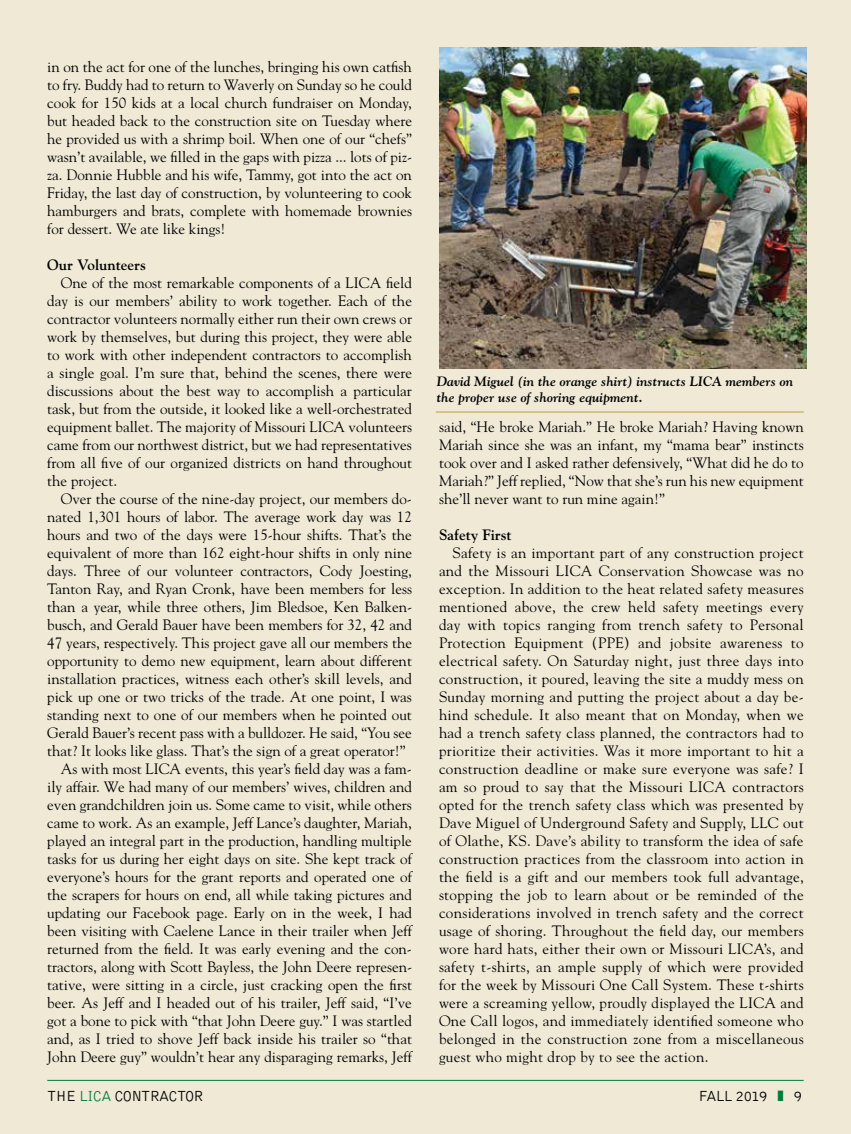
<style>
.page{position:relative;width:851px;height:1134px;background:#fff}
.page>*{position:absolute;margin:0;border:0;box-sizing:border-box;transform-origin:0 0}
.t1{font:15px/18px "Goudy";color:#000;text-align:justify}
.t2{font:300 15px "Bell Gothic";letter-spacing:-.04em;color:#000}
.t3{font:700 15px "Goudy";color:#000}
.t4{font:italic 700 13.5px/16.2px "Goudy";color:#000}
.s1{color:#007d3a}
</style>
<div class="page">
<div style="left:0;top:0;width:850px;height:1134px;background:#efe9d6"></div>
<hr style="left:47px;top:1080px;width:756px;height:1px;background:#007d3a">
<img style="left:439px;top:47px;width:367px;height:322px">
<hr style="left:436px;top:411px;width:367px;height:2px;background:#cbb677">
<p class="t1" style="left:47px;top:57px;width:366px">in on the act for one of the lunches, bringing his own catfish to fry. Buddy had to return to Waverly on Sunday so he could cook for 150 kids at a local church fundraiser on Monday, but headed back to the construction site on Tuesday where he provided us with a shrimp boil. When one of our “chefs” wasn’t available, we filled in the gaps with pizza ... lots of piz&shy;za. Donnie Hubble and his wife, Tammy, got into the act on Friday, the last day of construction, by volunteering to cook hamburgers and brats, complete with homemade brownies for dessert. We ate like kings!</p>
<p class="t3" style="left:47px;top:256px;width:100px">Our Volunteers</p>
<p class="t1" style="left:47px;top:273px;width:366px;text-indent:14px">One of the most remarkable components of a LICA field day is our members’ ability to work together. Each of the contractor volunteers normally either run their own crews or work by themselves, but during this project, they were able to work with other independent contractors to accomplish a single goal. I’m sure that, behind the scenes, there were discussions about the best way to accomplish a particular task, but from the outside, it looked like a well-orchestrated equipment ballet. The majority of Missouri LICA volunteers came from our northwest district, but we had representatives from all five of our organized districts on hand throughout the project.</p>
<p class="t1" style="left:61px;top:489px;width:352px">Over the course of the nine-day project, our members do-</p>
<p class="t1" style="left:47px;top:507px;width:366px">nated 1,301 hours of labor. The average work day was 12</p>
<p class="t1" style="left:47px;top:525px;width:366px">hours and two of the days were 15-hour shifts. That’s the</p>
<p class="t1" style="left:47px;top:543px;width:366px">equivalent of more than 162 eight-hour shifts in only nine</p>
<p class="t1" style="left:47px;top:561px;width:366px">days. Three of our volunteer contractors, Cody Joesting,</p>
<p class="t1" style="left:47px;top:579px;width:366px">Tanton Ray, and Ryan Cronk, have been members for less</p>
<p class="t1" style="left:47px;top:597px;width:366px">than a year, while three others, Jim Bledsoe, Ken Balken-</p>
<p class="t1" style="left:47px;top:615px;width:366px">busch, and Gerald Bauer have been members for 32, 42 and</p>
<p class="t1" style="left:47px;top:633px;width:366px">47 years, respectively. This project gave all our members the</p>
<p class="t1" style="left:47px;top:651px;width:366px">opportunity to demo new equipment, learn about different</p>
<p class="t1" style="left:47px;top:669px;width:366px">installation practices, witness each other’s skill levels, and</p>
<p class="t1" style="left:47px;top:687px;width:366px">pick up one or two tricks of the trade. At one point, I was</p>
<p class="t1" style="left:47px;top:705px;width:366px">standing next to one of our members when he pointed out</p>
<p class="t1" style="left:47px;top:723px;width:366px">Gerald Bauer’s recent pass with a bulldozer. He said, “You see</p>
<p class="t1" style="left:47px;top:741px;width:360px">that? It looks like glass. That’s the sign of a great operator!”</p>
<p class="t1" style="left:61px;top:759px;width:353px">As with most LICA events, this year’s field day was a fam-</p>
<p class="t1" style="left:47px;top:777px;width:366px">ily affair. We had many of our members’ wives, children and</p>
<p class="t1" style="left:47px;top:795px;width:366px">even grandchildren join us. Some came to visit, while others</p>
<p class="t1" style="left:47px;top:813px;width:366px">came to work. As an example, Jeff Lance’s daughter, Mariah,</p>
<p class="t1" style="left:47px;top:831px;width:366px">played an integral part in the production, handling multiple</p>
<p class="t1" style="left:47px;top:849px;width:366px">tasks for us during her eight days on site. She kept track of</p>
<p class="t1" style="left:47px;top:867px;width:366px">everyone’s hours for the grant reports and operated one of</p>
<p class="t1" style="left:47px;top:885px;width:366px">the scrapers for hours on end, all while taking pictures and</p>
<p class="t1" style="left:47px;top:903px;width:366px">updating our Facebook page. Early on in the week, I had</p>
<p class="t1" style="left:47px;top:921px;width:366px">been visiting with Caelene Lance in their trailer when Jeff</p>
<p class="t1" style="left:47px;top:939px;width:366px">returned from the field. It was early evening and the con-</p>
<p class="t1" style="left:47px;top:957px;width:366px">tractors, along with Scott Bayless, the John Deere represen-</p>
<p class="t1" style="left:47px;top:975px;width:366px">tative, were sitting in a circle, just cracking open the first</p>
<p class="t1" style="left:47px;top:993px;width:366px">beer. As Jeff and I headed out of his trailer, Jeff said, “I’ve</p>
<p class="t1" style="left:47px;top:1011px;width:366px">got a bone to pick with “that John Deere guy.” I was startled</p>
<p class="t1" style="left:47px;top:1029px;width:366px">and, as I tried to shove Jeff back inside his trailer so “that</p>
<p class="t1" style="left:47px;top:1047px;width:366px">John Deere guy” wouldn’t hear any disparaging remarks, Jeff</p>
<p class="t4" style="left:436px;top:373px;width:358px">David Miguel (in the orange shirt) instructs LICA members on the proper use of shoring equipment.</p>
<p class="t1" style="left:439px;top:417px;width:366px">said, “He broke Mariah.” He broke Mariah? Having known Mariah since she was an infant, my “mama bear” instincts took over and I asked rather defensively, “What did he do to Mariah?” Jeff replied, “Now that she’s run his new equipment she’ll never want to run mine again!”</p>
<p class="t3" style="left:439px;top:526px;width:74px">Safety First</p>
<p class="t1" style="left:439px;top:543px;width:366px;text-indent:14px">Safety is an important part of any construction project and the Missouri LICA Conservation Showcase was no exception. In addition to the heat related safety measures mentioned above, the crew held safety meetings every day with topics ranging from trench safety to Personal Protection Equipment (PPE) and jobsite awareness to electrical safety. On Saturday night, just three days into construction, it poured, leaving the site a muddy mess on Sunday morning and putting the project about a day be&shy;hind schedule. It also meant that on Monday, when we had a trench safety class planned, the contractors had to prioritize their activities. Was it more important to hit a construction deadline or make sure everyone was safe? I am so proud to say that the Missouri LICA contractors opted for the trench safety class which was presented by Dave Miguel of Underground Safety and Supply, LLC out of Olathe, KS. Dave’s ability to transform the idea of safe construction practices from the classroom into action in the field is a gift and our members took full advantage, stopping the job to learn about or be reminded of the considerations involved in trench safety and the correct usage of shoring. Throughout the field day, our members wore hard hats, either their own or Missouri LICA’s, and safety t-shirts, an ample supply of which were provided for the week by Missouri One Call System. These t-shirts were a screaming yellow, proudly displayed the LICA and One Call logos, and immediately identified someone who belonged in the construction zone from a miscellaneous guest who might drop by to see the action.</p>
<p class="t2" style="left:47px;top:1088px;width:158px">THE <span class="s1">LICA</span> CONTRACTOR</p>
<p class="t2" style="left:698px;top:1088px;width:70px">FALL 2019</p>
<p class="t2" style="left:793px;top:1088px;width:10px">9</p>
</div>
